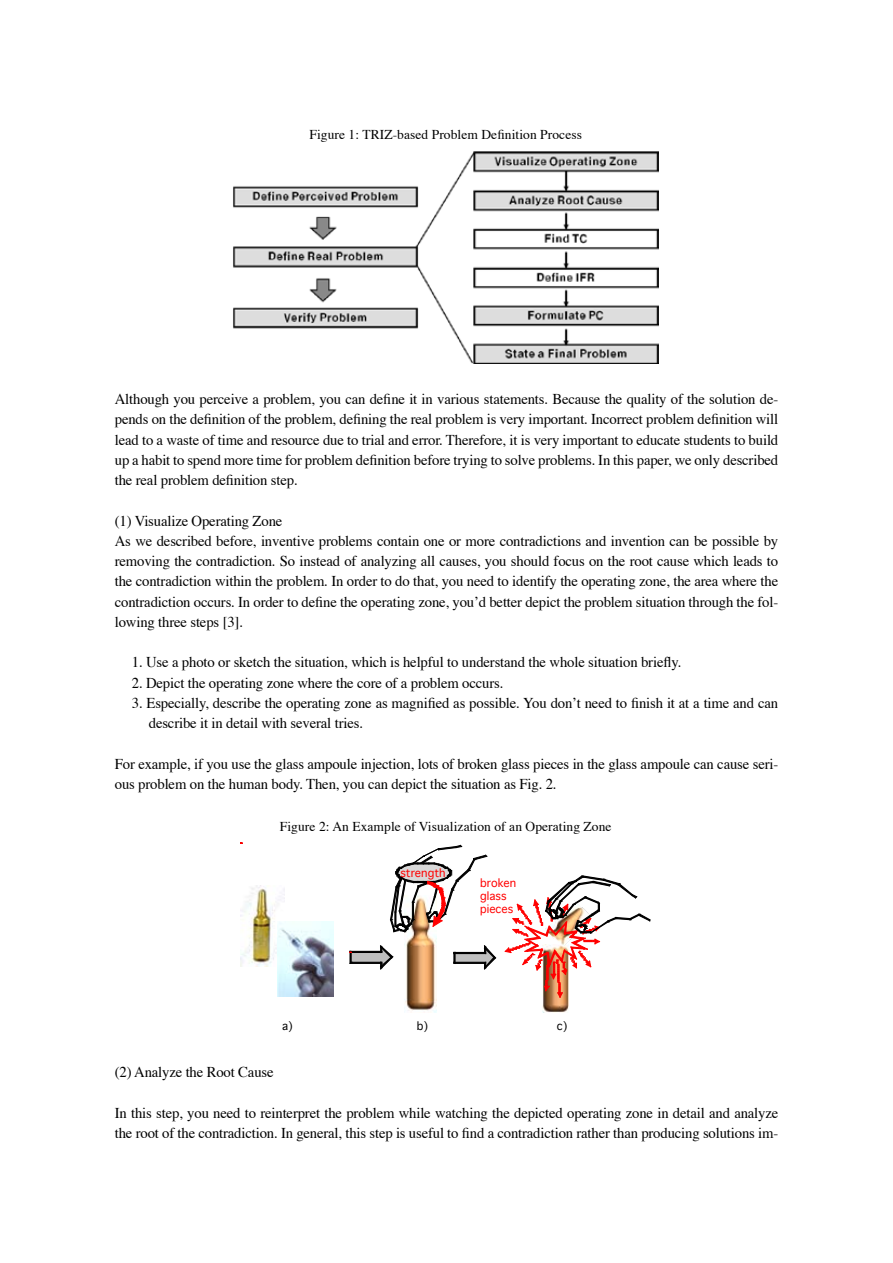
<style>
.page{position:relative;width:893px;height:1263px;background:#fff}
.page>*{position:absolute;margin:0;border:0;box-sizing:border-box;transform-origin:0 0}
.t1{font:15px/20.2px "Times";letter-spacing:-.01em;color:#000}
.t2{font:13.5px "Times";letter-spacing:.005em;color:#000}
.t3{font:10.95px/13px "Geneva";color:#f00}
.t4{font:10.95px "Geneva";color:#000}
</style>
<div class="page">
<img style="left:233px;top:151px;width:426px;height:213px">
<img style="left:405px;top:932px;width:31px;height:80px">
<svg style="left:390px;top:845px;width:97px;height:87px"></svg>
<svg style="left:453px;top:945px;width:44px;height:25px"></svg>
<img style="left:542px;top:999px;width:27px;height:13px">
<svg style="left:349px;top:945px;width:45px;height:25px"></svg>
<svg style="left:504px;top:875px;width:147px;height:124px"></svg>
<img style="left:241px;top:886px;width:43px;height:81px">
<img style="left:278px;top:922px;width:56px;height:74px">
<p class="t2" style="left:310px;top:122px;width:274px">Figure 1: TRIZ-based Problem Definition Process</p>
<p class="t1" style="left:115px;top:388px;width:665px;text-align:justify">Although you perceive a problem, you can define it in various statements. Because the quality of the solution de&shy;pends on the definition of the problem, defining the real problem is very important. Incorrect problem definition will lead to a waste of time and resource due to trial and error. Therefore, it is very important to educate students to build up a habit to spend more time for problem definition before trying to solve problems. In this paper, we only described the real problem definition step.</p>
<p class="t1" style="left:115px;top:509px;width:665px">(1) Visualize Operating Zone<br>As we described before, inventive problems contain one or more contradictions and invention can be possible by removing the contradiction. So instead of analyzing all causes, you should focus on the root cause which leads to the contradiction within the problem. In order to do that, you need to identify the operating zone, the area where the contradiction occurs. In order to define the operating zone, you’d better depict the problem situation through the fol&shy;lowing three steps [3].</p>
<p class="t1" style="left:132px;top:651px;width:551px">1. Use a photo or sketch the situation, which is helpful to understand the whole situation briefly.</p>
<p class="t1" style="left:132px;top:671px;width:373px">2. Depict the operating zone where the core of a problem occurs.</p>
<p class="t1" style="left:149px;top:691px;width:631px;text-indent:-17px">3. Especially, describe the operating zone as magnified as possible. You don’t need to finish it at a time and can describe it in detail with several tries.</p>
<p class="t1" style="left:115px;top:752px;width:665px">For example, if you use the glass ampoule injection, lots of broken glass pieces in the glass ampoule can cause seri&shy;ous problem on the human body. Then, you can depict the situation as Fig. 2.</p>
<p class="t2" style="left:280px;top:814px;width:333px">Figure 2: An Example of Visualization of an Operating Zone</p>
<p class="t3" style="left:400px;top:867px;width:47px">strength</p>
<p class="t3" style="left:480px;top:877px;width:38px">broken glass pieces</p>
<p class="t4" style="left:282px;top:1019px;width:12px">a)</p>
<p class="t4" style="left:417px;top:1019px;width:13px">b)</p>
<p class="t4" style="left:557px;top:1019px;width:12px">c)</p>
<p class="t1" style="left:115px;top:1060px;width:160px">(2) Analyze the Root Cause</p>
<p class="t1" style="left:115px;top:1101px;width:665px">In this step, you need to reinterpret the problem while watching the depicted operating zone in detail and analyze the root of the contradiction. In general, this step is useful to find a contradiction rather than producing solutions im-</p>
</div>
